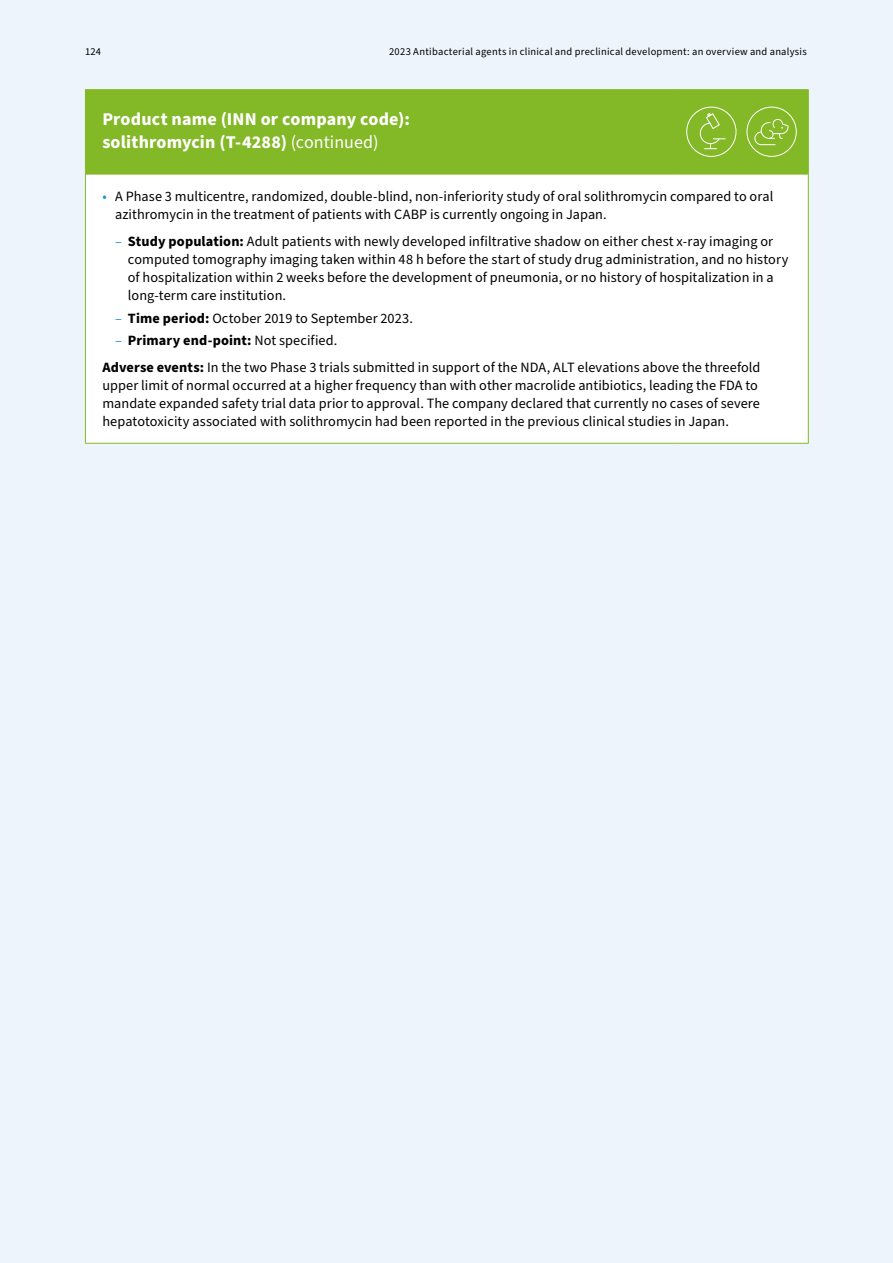
<style>
.page{position:relative;width:893px;height:1263px;background:#eef4fb}
.page>*{position:absolute;margin:0;border:0;box-sizing:border-box;transform-origin:0 0}
.t1{font:700 18px/22.5px "Source Sans Pro";letter-spacing:.01em;color:#fff}
.t2{font:14.25px/18px "Source Sans Pro";letter-spacing:.005em;color:#000}
.t3{font:10.5px "Source Sans Pro";letter-spacing:.025em;color:#000}
.s1{font-weight:400}
.s2{color:#0d97d4}
.s3{font-weight:700}
</style>
<div class="page">
<div style="left:86px;top:90px;width:722px;height:83px;background:#83b826"></div>
<div style="left:85px;top:174px;width:723px;height:269px;background:#fff"></div>
<hr style="left:674px;top:90px;width:1px;height:83px;background:#83b826">
<hr style="left:85px;top:89px;width:590px;height:1px;background:#83b826">
<hr style="left:85px;top:90px;width:1px;height:84px;background:#83b826">
<hr style="left:675px;top:89px;width:134px;height:1px;background:#83b826">
<hr style="left:808px;top:90px;width:1px;height:84px;background:#83b826">
<hr style="left:86px;top:173px;width:589px;height:2px;background:#83b826">
<hr style="left:675px;top:173px;width:133px;height:2px;background:#83b826">
<hr style="left:85px;top:174px;width:1px;height:269px;background:#83b826">
<hr style="left:808px;top:174px;width:1px;height:269px;background:#83b826">
<hr style="left:85px;top:443px;width:590px;height:1px;background:#83b826">
<hr style="left:675px;top:443px;width:134px;height:1px;background:#83b826">
<div style="left:747px;top:107px;width:50px;height:50px;border:1px solid #fff;border-radius:50%"></div>
<svg style="left:754px;top:119px;width:35px;height:27px"></svg>
<div style="left:686px;top:107px;width:50px;height:50px;border:1px solid #fff;border-radius:50%"></div>
<svg style="left:699px;top:112px;width:26px;height:37px"></svg>
<p class="t3" style="left:85px;top:46px;width:17px">124</p>
<p class="t3" style="left:389px;top:48px;width:419px">2023 Antibacterial agents in clinical and preclinical development: an overview and analysis</p>
<p class="t1" style="left:102px;top:109px;width:309px">Product name (INN or company code): solithromycin (T-4288) <span class="s1">(continued)</span></p>
<p class="t2" style="left:115px;top:188px;width:660px;text-indent:-13px"><span class="s2">•</span> A Phase 3 multicentre, randomized, double-blind, non-inferiority study of oral solithromycin compared to oral azithromycin in the treatment of patients with CABP is currently ongoing in Japan.</p>
<p class="t2" style="left:128px;top:233px;width:662px;text-indent:-13px"><span class="s2">–</span> <span class="s3">Study population:</span> Adult patients with newly developed infiltrative shadow on either chest x-ray imaging or computed tomography imaging taken within 48 h before the start of study drug administration, and no history of hospitalization within 2 weeks before the development of pneumonia, or no history of hospitalization in a long-term care institution.</p>
<p class="t2" style="left:115px;top:309px;width:299px"><span class="s2">–</span> <span class="s3">Time period:</span> October 2019 to September 2023.</p>
<p class="t2" style="left:102px;top:327px;width:660px;line-height:27px;text-indent:13px"><span class="s2">–</span> <span class="s3">Primary end-point:</span> Not specified.<br><span class="s3">Adverse events:</span> In the two Phase 3 trials submitted in support of the NDA, ALT elevations above the threefold</p>
<p class="t2" style="left:102px;top:377px;width:659px">upper limit of normal occurred at a higher frequency than with other macrolide antibiotics, leading the FDA to mandate expanded safety trial data prior to approval. The company declared that currently no cases of severe hepatotoxicity associated with solithromycin had been reported in the previous clinical studies in Japan.</p>
</div>
